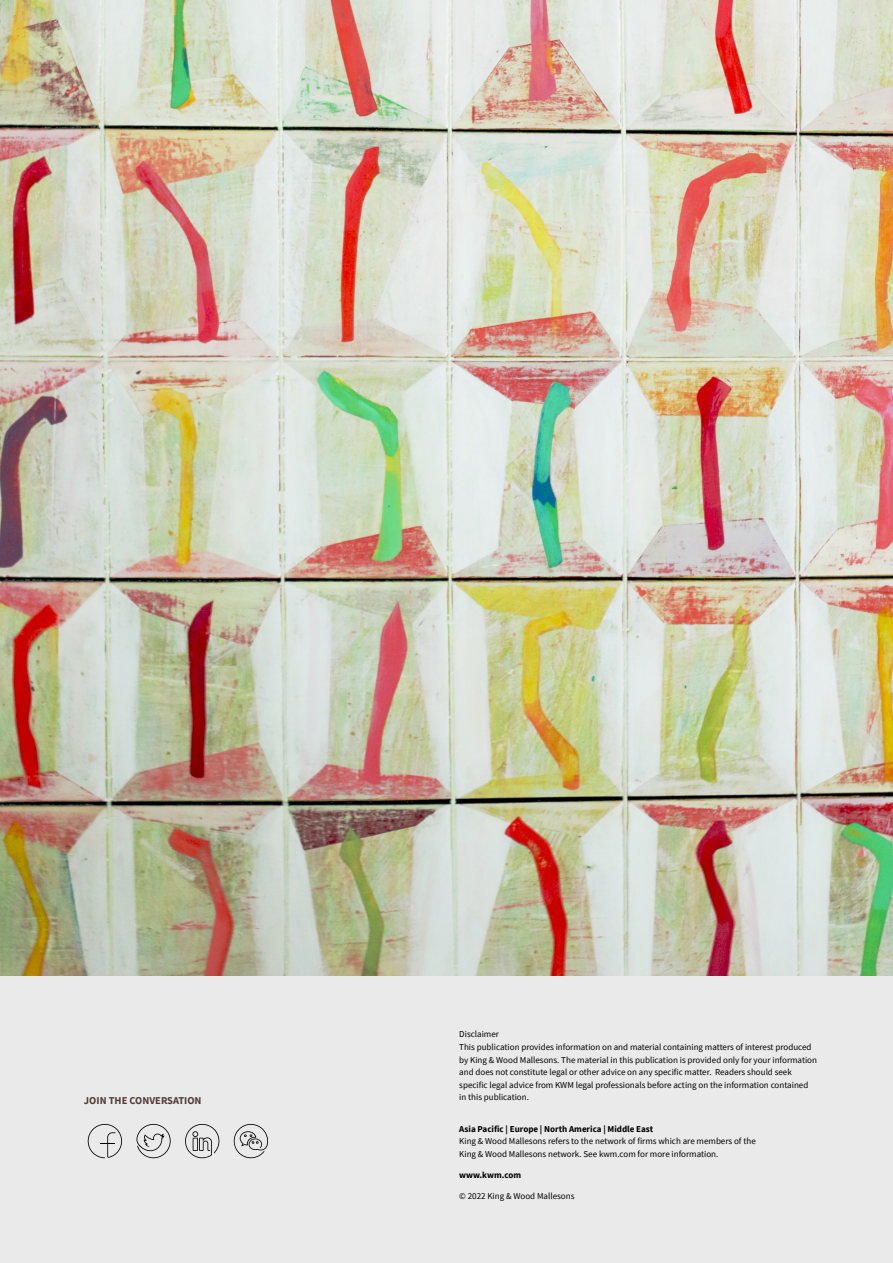
<style>
.page{position:relative;width:893px;height:1263px;background:#fff}
.page>*{position:absolute;margin:0;border:0;box-sizing:border-box;transform-origin:0 0}
.t1{font:700 10.5px "Source Sans Pro";color:#553b37}
.t2{font:9px/12.6px "Source Sans Pro";color:#000}
.t3{font:700 9px "Source Sans Pro";color:#000}
</style>
<div class="page">
<div style="left:0;top:631px;width:893px;height:632px;background:#eaeaeb"></div>
<img style="left:0;top:0;width:893px;height:976px">
<svg style="left:87px;top:1124px;width:35px;height:34px"></svg>
<svg style="left:136px;top:1123px;width:35px;height:35px"></svg>
<svg style="left:185px;top:1124px;width:35px;height:34px"></svg>
<svg style="left:233px;top:1124px;width:35px;height:34px"></svg>
<p class="t1" style="left:84px;top:1093px;width:119px">JOIN THE CONVERSATION</p>
<p class="t2" style="left:459px;top:1028px;width:359px">Disclaimer<br>This publication provides information on and material containing matters of interest produced by King &amp; Wood Mallesons. The material in this publication is provided only for your information and does not constitute legal or other advice on any specific matter. Readers should seek specific legal advice from KWM legal professionals before acting on the information contained in this publication.</p>
<p class="t3" style="left:459px;top:1123px;width:195px">Asia Pacific | Europe | North America | Middle East</p>
<p class="t2" style="left:459px;top:1135px;width:298px">King &amp; Wood Mallesons refers to the network of firms which are members of the<br>King &amp; Wood Mallesons network. See kwm.com for more information.</p>
<p class="t3" style="left:459px;top:1169px;width:63px">www.kwm.com</p>
<p class="t2" style="left:459px;top:1190px;width:117px">© 2022 King &amp; Wood Mallesons</p>
</div>
